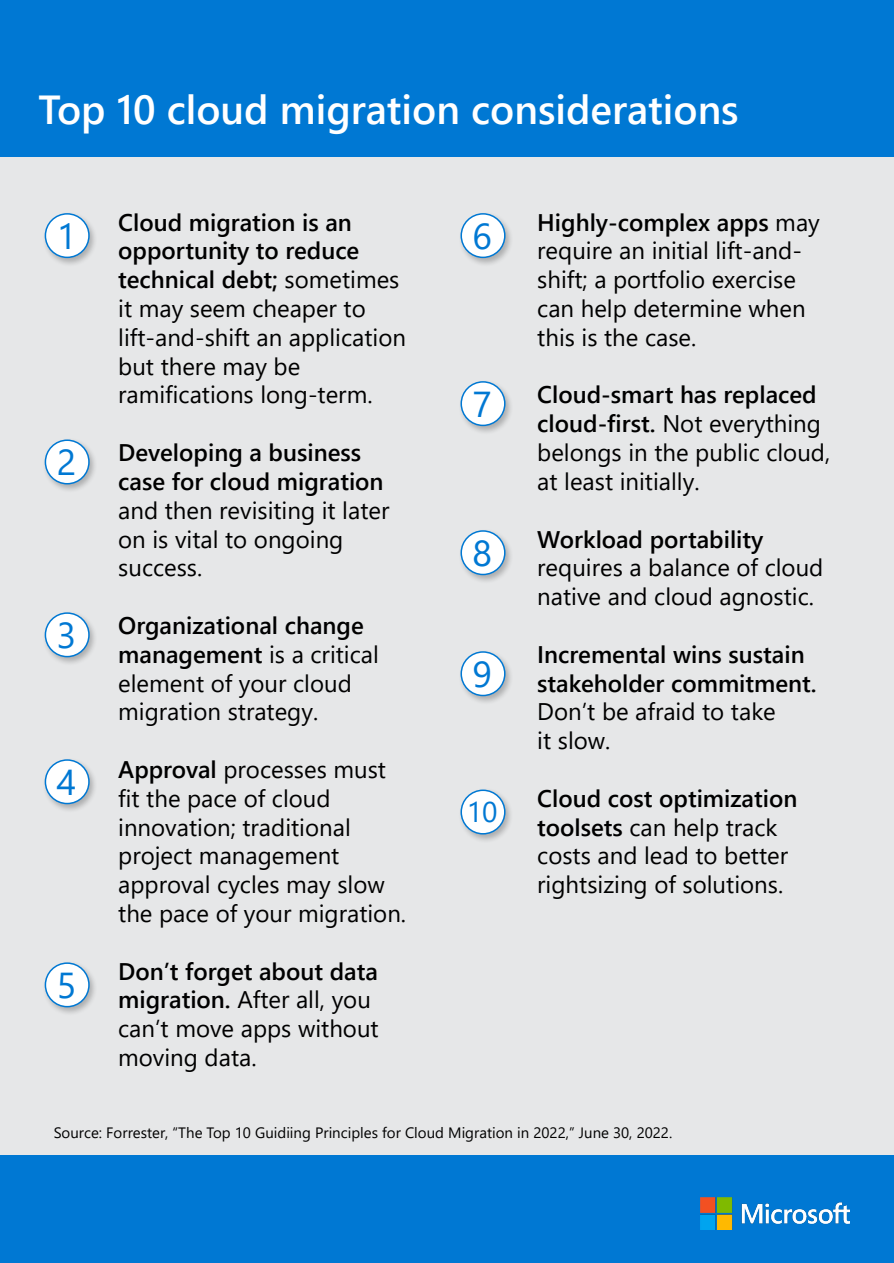
<style>
.page{position:relative;width:894px;height:1263px;background:#fff}
.page>*{position:absolute;margin:0;border:0;box-sizing:border-box;transform-origin:0 0}
.t1{font:600 40.5px "Segoe UI";color:#fff}
.t2{font:36px "Segoe UI";color:#0078d3}
.t3{font:28.5px "Segoe UI";color:#0078d3}
.t4{font:24px/28.8px "Segoe UI";color:#000}
.t5{font:600 24px/28.8px "Segoe UI";color:#000}
.t6{font:15px "Segoe UI";color:#000}
.s1{font-weight:600}
.s2{font-weight:400}
</style>
<div class="page">
<div style="left:1px;top:144px;width:892px;height:1118px;background:#e6e7e8"></div>
<div style="left:1px;top:0;width:892px;height:157px;background:#0078d3"></div>
<div style="left:1px;top:1155px;width:892px;height:108px;background:#0078d3"></div>
<div style="left:42px;top:211px;width:57px;height:56px;background:#000;opacity:.25"></div>
<div style="left:45px;top:214px;width:44px;height:43px;background:#fff;border-radius:50%"></div>
<div style="left:45px;top:213px;width:45px;height:45px;border:2px solid #0078d3;border-radius:50%"></div>
<div style="left:458px;top:211px;width:56px;height:56px;background:#000;opacity:.25"></div>
<div style="left:461px;top:214px;width:43px;height:43px;background:#fff;border-radius:50%"></div>
<div style="left:460px;top:213px;width:45px;height:45px;border:2px solid #0078d3;border-radius:50%"></div>
<div style="left:42px;top:437px;width:57px;height:56px;background:#000;opacity:.25"></div>
<div style="left:45px;top:440px;width:44px;height:44px;background:#fff;border-radius:50%"></div>
<div style="left:45px;top:439px;width:45px;height:45px;border:2px solid #0078d3;border-radius:50%"></div>
<div style="left:458px;top:379px;width:56px;height:56px;background:#000;opacity:.25"></div>
<div style="left:461px;top:382px;width:43px;height:43px;background:#fff;border-radius:50%"></div>
<div style="left:460px;top:381px;width:45px;height:45px;border:2px solid #0078d3;border-radius:50%"></div>
<div style="left:42px;top:610px;width:57px;height:56px;background:#000;opacity:.25"></div>
<div style="left:45px;top:613px;width:44px;height:43px;background:#fff;border-radius:50%"></div>
<div style="left:45px;top:612px;width:45px;height:45px;border:2px solid #0078d3;border-radius:50%"></div>
<div style="left:458px;top:528px;width:56px;height:56px;background:#000;opacity:.25"></div>
<div style="left:461px;top:531px;width:43px;height:43px;background:#fff;border-radius:50%"></div>
<div style="left:460px;top:530px;width:45px;height:45px;border:2px solid #0078d3;border-radius:50%"></div>
<div style="left:42px;top:757px;width:57px;height:56px;background:#000;opacity:.25"></div>
<div style="left:45px;top:760px;width:44px;height:43px;background:#fff;border-radius:50%"></div>
<div style="left:45px;top:759px;width:45px;height:45px;border:2px solid #0078d3;border-radius:50%"></div>
<div style="left:458px;top:649px;width:56px;height:56px;background:#000;opacity:.25"></div>
<div style="left:461px;top:652px;width:43px;height:43px;background:#fff;border-radius:50%"></div>
<div style="left:460px;top:651px;width:45px;height:45px;border:2px solid #0078d3;border-radius:50%"></div>
<div style="left:42px;top:960px;width:57px;height:56px;background:#000;opacity:.25"></div>
<div style="left:45px;top:963px;width:44px;height:43px;background:#fff;border-radius:50%"></div>
<div style="left:45px;top:962px;width:45px;height:45px;border:2px solid #0078d3;border-radius:50%"></div>
<div style="left:458px;top:787px;width:56px;height:56px;background:#000;opacity:.25"></div>
<div style="left:461px;top:790px;width:43px;height:43px;background:#fff;border-radius:50%"></div>
<div style="left:460px;top:789px;width:45px;height:45px;border:2px solid #0078d3;border-radius:50%"></div>
<img style="left:700px;top:1197px;width:149px;height:32px">
<p class="t1" style="left:39px;top:71px;width:701px">Top 10 cloud migration considerations</p>
<p class="t4" style="left:118px;top:205px;width:289px"><span class="s1">Cloud migration is an opportunity to reduce technical debt;</span> sometimes it may seem cheaper to lift-and-shift an application but there may be ramifications long-term.</p>
<p class="t4" style="left:118px;top:436px;width:272px"><span class="s1">Developing a business case for cloud migration </span>and then revisiting it later on is vital to ongoing success.</p>
<p class="t4" style="left:118px;top:609px;width:262px"><span class="s1">Organizational change management</span> is a critical element of your cloud migration strategy.</p>
<p class="t4" style="left:118px;top:753px;width:289px"><span class="s1">Approval</span> processes must fit the pace of cloud innovation; traditional project management approval cycles may slow the pace of your migration.</p>
<p class="t4" style="left:118px;top:954px;width:262px"><span class="s1">Don’t forget about data migration.</span> After all, you can’t move apps without moving data.</p>
<p class="t2" style="left:57px;top:202px;width:21px">1</p>
<p class="t2" style="left:472px;top:202px;width:21px">6</p>
<p class="t2" style="left:472px;top:370px;width:21px">7</p>
<p class="t2" style="left:57px;top:428px;width:21px">2</p>
<p class="t2" style="left:472px;top:519px;width:21px">8</p>
<p class="t2" style="left:57px;top:601px;width:21px">3</p>
<p class="t2" style="left:472px;top:640px;width:21px">9</p>
<p class="t2" style="left:57px;top:748px;width:21px">4</p>
<p class="t3" style="left:466px;top:785px;width:32px">10</p>
<p class="t2" style="left:57px;top:951px;width:21px">5</p>
<p class="t4" style="left:537px;top:205px;width:284px"><span class="s1">Highly-complex apps</span> may require an initial lift-and&shy;shift; a portfolio exercise can help determine when this is the case.</p>
<p class="t4" style="left:537px;top:378px;width:294px"><span class="s1">Cloud-smart has replaced cloud-first.</span> Not everything belongs in the public cloud, at least initially.</p>
<p class="t4" style="left:537px;top:522px;width:287px"><span class="s1">Workload portability </span>requires a balance of cloud native and cloud agnostic.</p>
<p class="t5" style="left:537px;top:638px;width:281px">Incremental wins sustain stakeholder commitment.<br><span class="s2">Don’t be afraid to take<br>it slow.</span></p>
<p class="t4" style="left:537px;top:781px;width:261px"><span class="s1">Cloud cost optimization toolsets</span> can help track costs and lead to better rightsizing of solutions.</p>
<p class="t6" style="left:54px;top:1118px;width:620px">Source: Forrester, “The Top 10 Guidiing Principles for Cloud Migration in 2022,” June 30, 2022.</p>
</div>
